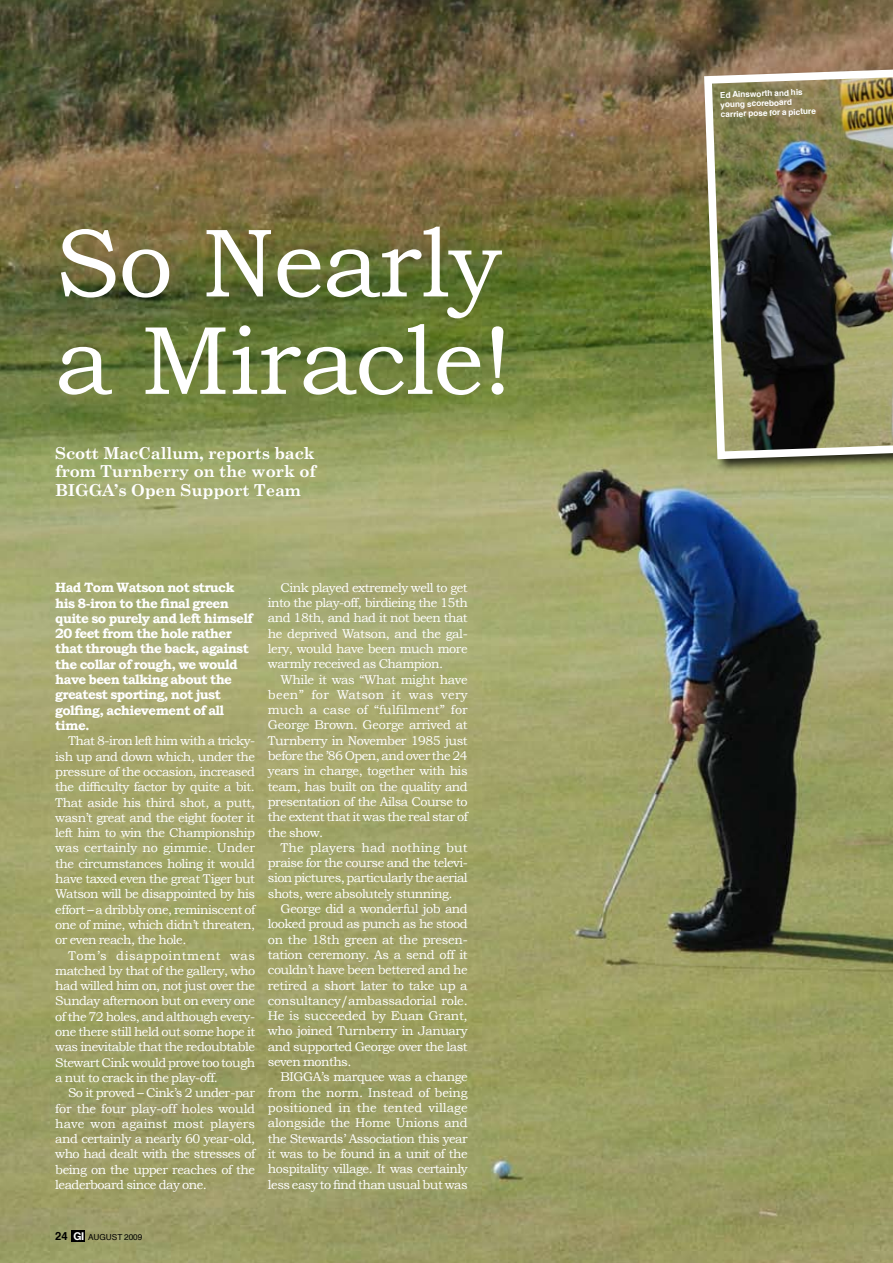
<style>
.page{position:relative;width:893px;height:1263px;background:#fff}
.page>*{position:absolute;margin:0;border:0;box-sizing:border-box;transform-origin:0 0}
.t1{font:97.35px/97.4px "Bookman Old Style";letter-spacing:-.01em;color:#fff}
.t2{font:700 16.5px/18.8px "Century Schoolbook";letter-spacing:-.01em;color:#fff;text-align:justify}
.t3{font:700 13.5px/15.3px "Bookman Old Style";letter-spacing:-.045em;color:#fff}
.t4{font:12.75px/15.3px "Bookman Old Style";letter-spacing:-.04em;color:#fff;text-align:justify}
.t5{font:700 8.25px/9.8px "Helvetica";color:#fff}
.t6{font:8.25px "Helvetica";color:#000}
.s1{font-weight:700;font-size:11.25px}
.s2{font-family:"Helvetica Neue";font-weight:700;font-size:10.8px;color:#fff}
</style>
<div class="page">
<img style="left:0;top:0;width:893px;height:1263px">
<div style="left:71px;top:1230px;width:14px;height:11px;background:#000"></div>
<div style="left:702px;top:62px;width:191px;height:411px;background:#000;opacity:.75"></div>
<img style="left:700px;top:60px;width:193px;height:403px">
<h1 class="t1" style="left:55px;top:215px;width:458px">So Nearly a Miracle!</h1>
<p class="t2" style="left:55px;top:443px;width:262px">Scott MacCallum, reports back from Turnberry on the work of BIGGA’s Open Support Team</p>
<p class="t3" style="left:55px;top:580px;width:199px">Had Tom Watson not struck his 8-iron to the final green quite so purely and left himself<br>20 feet from the hole rather that through the back, against the collar of rough, we would have been talking about the greatest sporting, not just golfing, achievement of all time.</p>
<p class="t4" style="left:55px;top:733px;width:201px;text-indent:13px">That 8-iron left him with a tricky&shy;ish up and down which, under the pressure of the occasion, increased the difficulty factor by quite a bit.<br>That aside his third shot, a putt, wasn’t great and the eight footer it left him to win the Championship was certainly no gimmie. Under the circumstances holing it would have taxed even the great Tiger but Watson will be disappointed by his effort – a dribbly one, reminiscent of one of mine, which didn’t threaten, or even reach, the hole.</p>
<p class="t4" style="left:55px;top:947px;width:201px;text-indent:13px">Tom’s disappointment was matched by that of the gallery, who had willed him on, not just over the Sunday afternoon but on every one of the 72 holes, and although every&shy;one there still held out some hope it was inevitable that the redoubtable Stewart Cink would prove too tough a nut to crack in the play-off.</p>
<p class="t4" style="left:55px;top:1085px;width:201px;text-indent:13px">So it proved – Cink’s 2 under-par for the four play-off holes would have won against most players and certainly a nearly 60 year-old, who had dealt with the stresses of being on the upper reaches of the leaderboard since day one.</p>
<p class="t4" style="left:268px;top:580px;width:201px;text-indent:13px">Cink played extremely well to get into the play-off, birdieing the 15th and 18th, and had it not been that he deprived Watson, and the gal&shy;lery, would have been much more warmly received as Champion.</p>
<p class="t4" style="left:268px;top:671px;width:201px;text-indent:13px">While it was “What might have been” for Watson it was very much a case of “fulfilment” for George Brown. George arrived at Turnberry in November 1985 just before the ’86 Open, and over the 24 years in charge, together with his team, has built on the quality and presentation of the Ailsa Course to the extent that it was the real star of the show.</p>
<p class="t4" style="left:268px;top:840px;width:201px;text-indent:13px">The players had nothing but praise for the course and the televi&shy;sion pictures, particularly the aerial shots, were absolutely stunning.</p>
<p class="t4" style="left:268px;top:901px;width:201px;text-indent:13px">George did a wonderful job and looked proud as punch as he stood on the 18th green at the presen&shy;tation ceremony. As a send off it couldn’t have been bettered and he retired a short later to take up a consultancy/ambassadorial role.<br>He is succeeded by Euan Grant, who joined Turnberry in January and supported George over the last seven months.</p>
<p class="t4" style="left:268px;top:1069px;width:201px;text-indent:13px">BIGGA’s marquee was a change from the norm. Instead of being positioned in the tented village alongside the Home Unions and the Stewards’ Association this year it was to be found in a unit of the hospitality village. It was certainly less easy to find than usual but was</p>
<p class="t6" style="left:55px;top:1231px;width:89px"><span class="s1">24</span> <span class="s2">GI</span> AUGUST 2009</p>
<p class="t5" style="left:720px;top:90px;width:97px;rotate:-2deg">Ed Ainsworth and his young scoreboard carrierpose fora picture</p>
</div>
